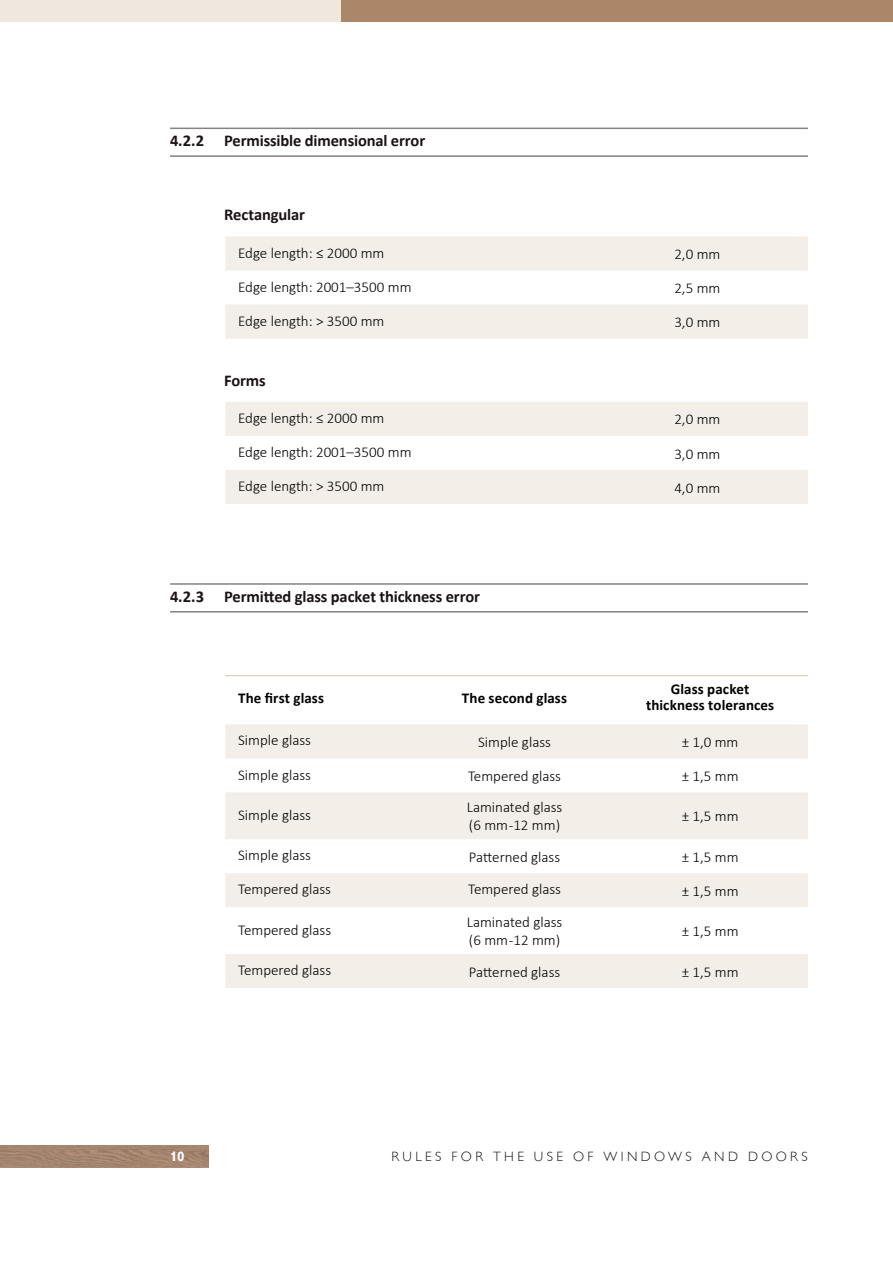
<style>
.page{position:relative;width:893px;height:1263px;background:#fff}
.page>*{position:absolute;margin:0;border:0;box-sizing:border-box;transform-origin:0 0}
.t1{font:700 16.5px "Calibri";letter-spacing:-.01em;color:#1a1314}
.t2{font:300 15px/18px "Calibri";color:#000}
.t3{font:700 15px/16.5px "Calibri";letter-spacing:.005em;color:#000;text-align:center}
.t4{font:13.5px "Gill Sans Alt One WGL Light";letter-spacing:.25em;color:#1a1314}
.t5{font:700 13.5px "Gill Sans Alt One WGL";color:#fff}
</style>
<div class="page">
<img style="left:0;top:1145px;width:209px;height:22px">
<div style="left:0;top:0;width:341px;height:22px;background:#efe8de"></div>
<div style="left:341px;top:0;width:552px;height:22px;background:#ac8669"></div>
<hr style="left:170px;top:128px;width:638px;height:1px;background:#86827e">
<hr style="left:170px;top:583px;width:638px;height:2px;background:#86827e">
<hr style="left:170px;top:155px;width:638px;height:2px;background:#86827e">
<hr style="left:170px;top:611px;width:638px;height:1px;background:#86827e">
<svg style="left:225px;top:236px;width:583px;height:102px;fill:#f3eee7"></svg>
<svg style="left:225px;top:402px;width:583px;height:102px;fill:#f3eee7"></svg>
<svg style="left:226px;top:676px;width:582px;height:1px"></svg>
<hr style="left:225px;top:675px;width:583px;height:1px;background:#d7c7ae">
<svg style="left:225px;top:724px;width:583px;height:264px;fill:#f3eee7"></svg>
<p class="t1" style="left:170px;top:130px;width:257px">4.2.2 Permissible dimensional error</p>
<p class="t1" style="left:224px;top:204px;width:82px">Rectangular</p>
<p class="t2" style="left:238px;top:243px;width:148px">Edge length: ≤ 2000 mm</p>
<p class="t2" style="left:674px;top:245px;width:48px">2,0 mm</p>
<p class="t2" style="left:238px;top:277px;width:175px">Edge length: 2001–3500 mm</p>
<p class="t2" style="left:674px;top:279px;width:48px">2,5 mm</p>
<p class="t2" style="left:238px;top:311px;width:148px">Edge length: &gt; 3500 mm</p>
<p class="t2" style="left:674px;top:313px;width:48px">3,0 mm</p>
<p class="t1" style="left:224px;top:370px;width:43px">Forms</p>
<p class="t2" style="left:238px;top:409px;width:148px">Edge length: ≤ 2000 mm</p>
<p class="t2" style="left:674px;top:410px;width:48px">2,0 mm</p>
<p class="t2" style="left:238px;top:443px;width:175px">Edge length: 2001–3500 mm</p>
<p class="t2" style="left:674px;top:444px;width:48px">3,0 mm</p>
<p class="t2" style="left:238px;top:477px;width:148px">Edge length: &gt; 3500 mm</p>
<p class="t2" style="left:674px;top:478px;width:48px">4,0 mm</p>
<p class="t1" style="left:170px;top:586px;width:311px">4.2.3 Permitted glass packet thickness error</p>
<p class="t3" style="left:238px;top:690px;width:87px">The first glass</p>
<p class="t3" style="left:462px;top:690px;width:107px">The second glass</p>
<p class="t3" style="left:646px;top:680px;width:130px">Glass packet thickness tolerances</p>
<p class="t2" style="left:238px;top:731px;width:74px">Simple glass</p>
<p class="t2" style="left:478px;top:733px;width:74px">Simple glass</p>
<p class="t2" style="left:682px;top:733px;width:58px">± 1,0 mm</p>
<p class="t2" style="left:238px;top:765px;width:74px">Simple glass</p>
<p class="t2" style="left:468px;top:767px;width:94px">Tempered glass</p>
<p class="t2" style="left:682px;top:767px;width:58px">± 1,5 mm</p>
<p class="t2" style="left:238px;top:806px;width:74px">Simple glass</p>
<p class="t2" style="left:467px;top:798px;width:97px">Laminated glass (6 mm -12 mm)</p>
<p class="t2" style="left:682px;top:807px;width:58px">± 1,5 mm</p>
<p class="t2" style="left:238px;top:846px;width:74px">Simple glass</p>
<p class="t2" style="left:469px;top:848px;width:93px">Patterned glass</p>
<p class="t2" style="left:682px;top:848px;width:58px">± 1,5 mm</p>
<p class="t2" style="left:238px;top:880px;width:94px">Tempered glass</p>
<p class="t2" style="left:468px;top:880px;width:94px">Tempered glass</p>
<p class="t2" style="left:682px;top:882px;width:58px">± 1,5 mm</p>
<p class="t2" style="left:238px;top:920px;width:94px">Tempered glass</p>
<p class="t2" style="left:467px;top:913px;width:97px">Laminated glass (6 mm -12 mm)</p>
<p class="t2" style="left:682px;top:922px;width:58px">± 1,5 mm</p>
<p class="t2" style="left:238px;top:961px;width:94px">Tempered glass</p>
<p class="t2" style="left:469px;top:962px;width:93px">Patterned glass</p>
<p class="t2" style="left:682px;top:962px;width:58px">± 1,5 mm</p>
<p class="t5" style="left:170px;top:1147px;width:16px">10</p>
<p class="t4" style="left:392px;top:1148px;width:418px">RULES FOR THE USE OF WINDOWS AND DOORS</p>
</div>
